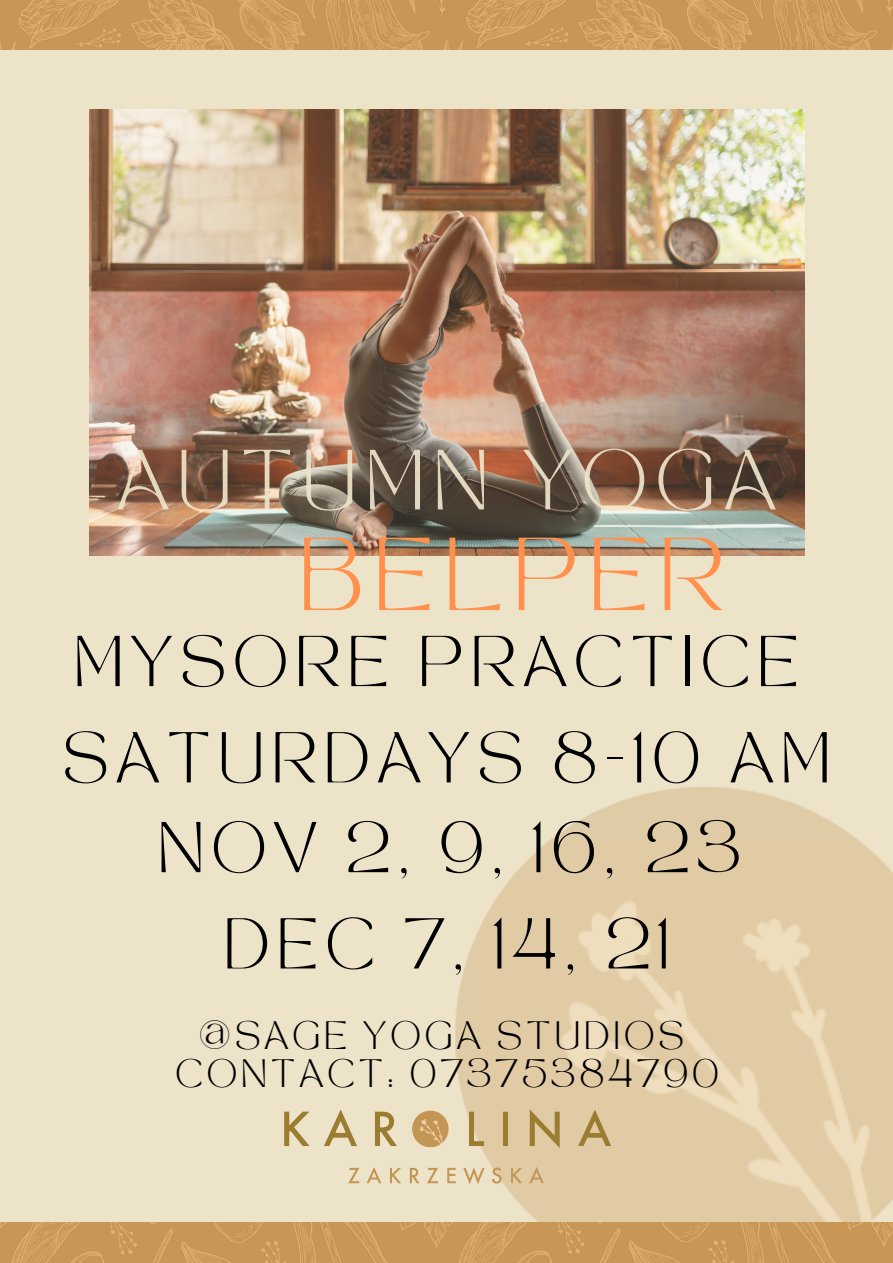
<style>
.page{position:relative;width:893px;height:1263px;background:#ede3c9}
.page>*{position:absolute;margin:0;border:0;box-sizing:border-box;transform-origin:0 0}
.t1{font:72.38px "TAN MONCHERI Regular";letter-spacing:.14em;color:#ff914d}
.t2{font:59.62px "TAN MONCHERI Regular";letter-spacing:.14em;color:#ede3c9}
.t3{font:50.25px "TAN MONCHERI Regular";letter-spacing:.14em;color:#000}
.t4{font:27.75px "TAN MONCHERI Regular";letter-spacing:.14em;color:#000}
</style>
<div class="page">
<img style="left:447px;top:787px;width:446px;height:436px">
<img style="left:0;top:0;width:893px;height:50px">
<img style="left:0;top:1223px;width:893px;height:40px">
<img style="left:284px;top:1106px;width:331px;height:81px">
<img style="left:90px;top:110px;width:714px;height:446px">
<p class="t2" style="left:117px;top:449px;width:661px">AUTUMN YOGA</p>
<h1 class="t1" style="left:298px;top:536px;width:427px">BELPER</h1>
<h3 class="t3" style="left:73px;top:635px;width:727px">MYSORE PRACTICE</h3>
<h3 class="t3" style="left:62px;top:731px;width:769px">SATURDAYS 8-10 AM</h3>
<h3 class="t3" style="left:157px;top:821px;width:585px">NOV 2, 9, 16, 23</h3>
<p class="t3" style="left:223px;top:917px;width:448px">DEC 7, 14, 21</p>
<h3 class="t4" style="left:198px;top:1020px;width:487px">@SAGE YOGA STUDIOS</h3>
<p class="t4" style="left:176px;top:1059px;width:545px">CONTACT: 07375384790</p>
</div>
